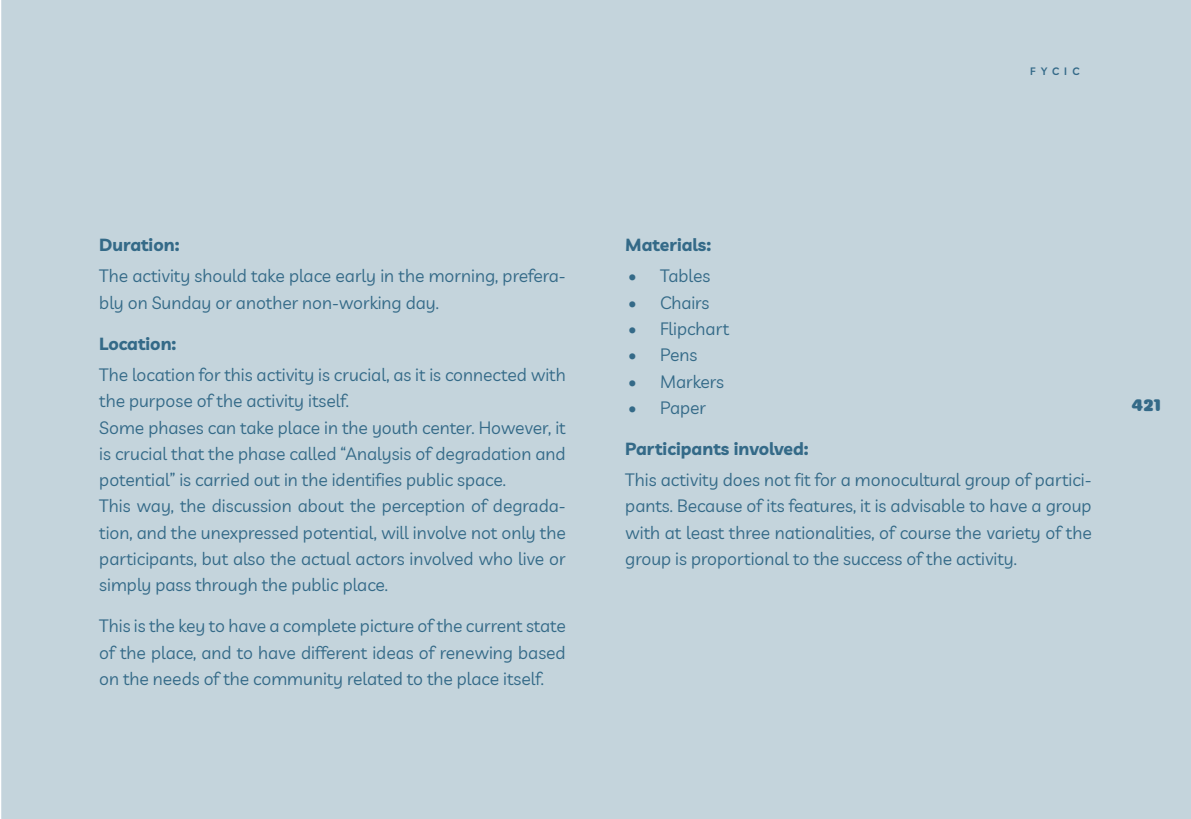
<style>
.page{position:relative;width:1191px;height:819px;background:#fff}
.page>*{position:absolute;margin:0;border:0;box-sizing:border-box;transform-origin:0 0}
.t1{font:17.5px/26.2px "Livvic";color:#346a88;text-align:justify}
.t2{font:700 17.5px "Livvic";color:#346a88}
.t3{font:17.5px "Coiny Cyrillic";color:#346a88}
.t4{font:600 10.5px "Livvic";letter-spacing:.5em;color:#346a88}
</style>
<div class="page">
<div style="left:1px;top:0;width:1190px;height:819px;background:#c4d4dc"></div>
<p class="t4" style="left:1030px;top:63px;width:51px">FYCIC</p>
<p class="t2" style="left:99px;top:231px;width:82px">Duration:</p>
<p class="t1" style="left:99px;top:262px;width:468px">The activity should take place early in the morning, prefera&shy;bly on Sunday or another non-working day.</p>
<p class="t2" style="left:99px;top:330px;width:79px">Location:</p>
<p class="t1" style="left:99px;top:360px;width:468px">The location for this activity is crucial, as it is connected with the purpose of the activity itself.</p>
<p class="t1" style="left:99px;top:413px;width:468px">Some phases can take place in the youth center. However, it is crucial that the phase called “Analysis of degradation and potential” is carried out in the identifies public space.</p>
<p class="t1" style="left:99px;top:492px;width:468px">This way, the discussion about the perception of degrada&shy;tion, and the unexpressed potential, will involve not only the participants, but also the actual actors involved who live or simply pass through the public place.</p>
<p class="t1" style="left:99px;top:612px;width:468px">This is the key to have a complete picture of the current state of the place, and to have different ideas of renewing based on the needs of the community related to the place itself.</p>
<p class="t2" style="left:625px;top:231px;width:87px">Materials:</p>
<p class="t1" style="left:628px;top:262px;width:83px">• Tables</p>
<p class="t1" style="left:628px;top:288px;width:83px">• Chairs</p>
<p class="t1" style="left:628px;top:314px;width:102px">• Flipchart</p>
<p class="t1" style="left:628px;top:341px;width:70px">• Pens</p>
<p class="t1" style="left:628px;top:367px;width:97px">• Markers</p>
<p class="t1" style="left:628px;top:393px;width:79px">• Paper</p>
<p class="t2" style="left:625px;top:435px;width:185px">Participants involved:</p>
<p class="t1" style="left:625px;top:465px;width:468px">This activity does not fit for a monocultural group of partici&shy;pants. Because of its features, it is advisable to have a group with at least three nationalities, of course the variety of the group is proportional to the success of the activity.</p>
<p class="t3" style="left:1131px;top:390px;width:31px">421</p>
</div>
